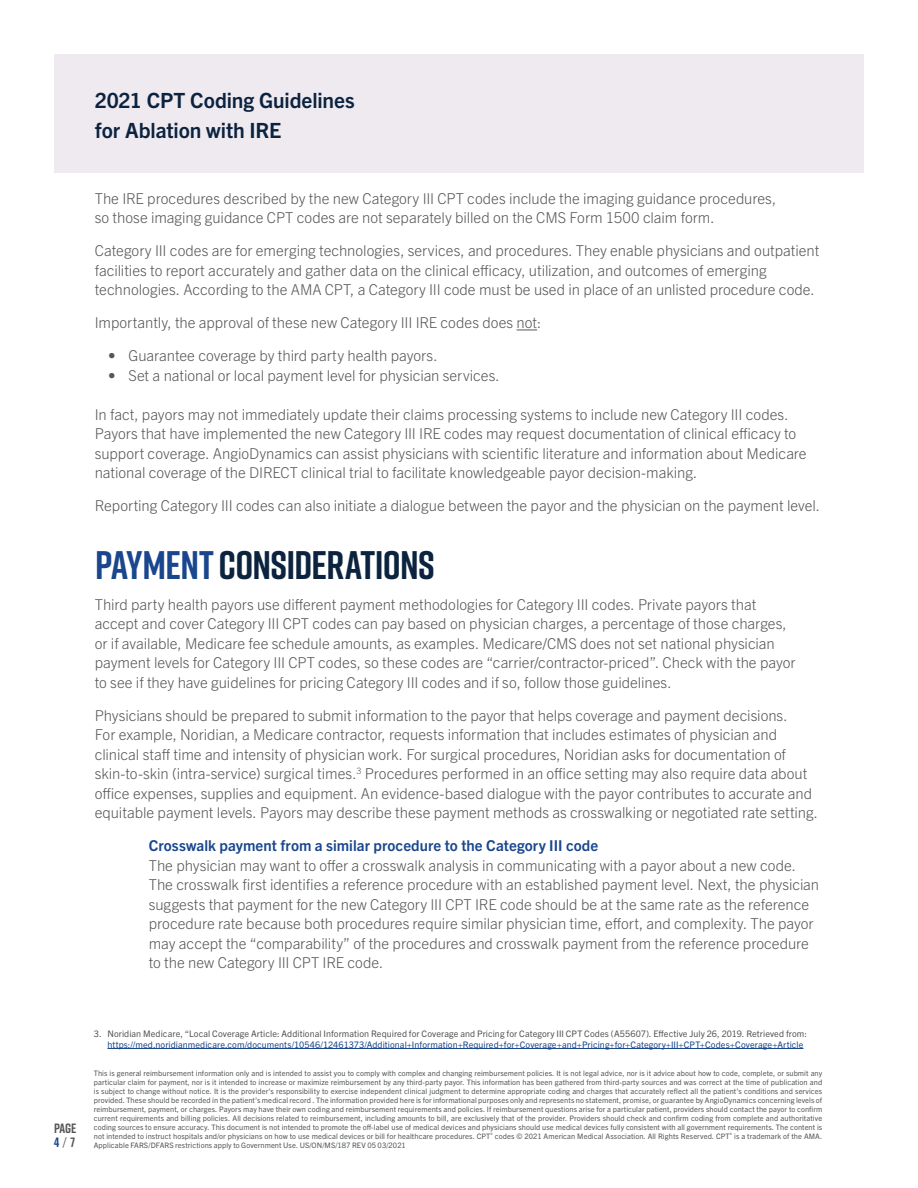
<style>
.page{position:relative;width:918px;height:1188px;background:#fff}
.page>*{position:absolute;margin:0;border:0;box-sizing:border-box;transform-origin:0 0}
.t1{font:700 39.75px "Rift";letter-spacing:-.02em;color:#0c233f}
.t2{font:700 21px/30px "Trade Gothic Next LT Pro";letter-spacing:-.005em;color:#0c233f}
.t3{font:300 15px/19.5px "Trade Gothic Next LT Pro";letter-spacing:-.005em;color:#545756}
.t4{font:700 13.5px "Rift";color:#545756}
.t5{font:700 13.5px "Rift";color:#19468d}
.t6{font:9px/10.5px "Trade Gothic Next LT Pro";letter-spacing:.01em;color:#19468d}
.t7{font:7.5px/9px "Trade Gothic Next LT Pro";letter-spacing:.01em;color:#545756;text-align:justify}
.s1{color:#19468d}
.s2{font-weight:700;color:#19468d}
.s3{font-family:"Trade Gothic Next LT Pro";font-weight:300;color:#545756}
.s4{color:#545756}
</style>
<div class="page">
<div style="left:54px;top:54px;width:810px;height:119px;background:#eeeaf0"></div>
<hr style="left:107px;top:1048px;width:696px;height:1px;background:#19468d">
<svg style="left:517px;top:330px;width:20px;height:1px"></svg>
<p class="t2" style="left:95px;top:84px;width:261px">2021 CPT Coding Guidelines for Ablation with IRE</p>
<p class="t3" style="left:95px;top:188px;width:683px">The IRE procedures described by the new Category III CPT codes include the imaging guidance procedures, so those imaging guidance CPT codes are not separately billed on the CMS Form 1500 claim form.</p>
<p class="t3" style="left:95px;top:240px;width:726px">Category III codes are for emerging technologies, services, and procedures. They enable physicians and outpatient facilities to report accurately and gather data on the clinical efficacy, utilization, and outcomes of emerging technologies. According to the AMA CPT, a Category III code must be used in place of an unlisted procedure code.</p>
<p class="t3" style="left:95px;top:312px;width:448px">Importantly, the approval of these new Category III IRE codes does not:</p>
<p class="t3" style="left:108px;top:345px;width:331px">• Guarantee coverage by third party health payors.</p>
<p class="t3" style="left:108px;top:365px;width:393px">• Set a national or local payment level for physician services.</p>
<p class="t3" style="left:95px;top:404px;width:713px">In fact, payors may not immediately update their claims processing systems to include new Category III codes.<br>Payors that have implemented the new Category III IRE codes may request documentation of clinical efficacy to support coverage. AngioDynamics can assist physicians with scientific literature and information about Medicare national coverage of the DIRECT clinical trial to facilitate knowledgeable payor decision-making.</p>
<p class="t3" style="left:95px;top:495px;width:727px">Reporting Category III codes can also initiate a dialogue between the payor and the physician on the payment level.</p>
<p class="t1" style="left:95px;top:537px;width:341px"><span class="s1">PAYMENT</span> CONSIDERATIONS</p>
<p class="t3" style="left:95px;top:593px;width:702px">Third party health payors use different payment methodologies for Category III codes. Private payors that accept and cover Category III CPT codes can pay based on physician charges, a percentage of those charges, or if available, Medicare fee schedule amounts, as examples. Medicare/CMS does not set national physician payment levels for Category III CPT codes, so these codes are “carrier/contractor-priced”. Check with the payor to see if they have guidelines for pricing Category III codes and if so, follow those guidelines.</p>
<p class="t3" style="left:95px;top:704px;width:725px">Physicians should be prepared to submit information to the payor that helps coverage and payment decisions.<br>For example, Noridian, a Medicare contractor, requests information that includes estimates of physician and clinical staff time and intensity of physician work. For surgical procedures, Noridian asks for documentation of skin-to-skin (intra-service) surgical times.<sup>3</sup> Procedures performed in an office setting may also require data about office expenses, supplies and equipment. An evidence-based dialogue with the payor contributes to accurate and equitable payment levels. Payors may describe these payment methods as crosswalking or negotiated rate setting.</p>
<p class="t3" style="left:149px;top:835px;width:672px"><span class="s2">Crosswalk payment from a similar procedure to the Category III code<br></span>The physician may want to offer a crosswalk analysis in communicating with a payor about a new code.<br>The crosswalk first identifies a reference procedure with an established payment level. Next, the physician suggests that payment for the new Category III CPT IRE code should be at the same rate as the reference procedure rate because both procedures require similar physician time, effort, and complexity. The payor may accept the “comparability” of the procedures and crosswalk payment from the reference procedure to the new Category III CPT IRE code.</p>
<p class="t4" style="left:54px;top:1118px;width:24px">Page</p>
<p class="t5" style="left:54px;top:1132px;width:23px">4<span class="s3">/</span><span class="s4">7</span></p>
<p class="t6" style="left:107px;top:1028px;width:701px;text-indent:-14px"><span class="s4">3. Noridian Medicare, “Local Coverage Article: Additional Information Required for Coverage and Pricing for Category III CPT Codes (A55607). Effective July 26, 2019. Retrieved from: </span>https://med.noridianmedicare.com/documents/10546/12461373/Additional+Information+Required+for+Coverage+and+Pricing+for+Category+III+CPT+Codes+Coverage+Article</p>
<p class="t7" style="left:94px;top:1068px;width:730px">This is general reimbursement information only and is intended to assist you to comply with complex and changing reimbursement policies. It is not legal advice, nor is it advice about how to code, complete, or submit any particular claim for payment, nor is it intended to increase or maximize reimbursement by any third-party payor. This information has been gathered from third-party sources and was correct at the time of publication and is subject to change without notice. It is the provider’s responsibility to exercise independent clinical judgment to determine appropriate coding and charges that accurately reflect all the patient’s conditions and services provided. These should be recorded in the patient’s medical record . The information provided here is for informational purposes only and represents no statement, promise, or guarantee by AngioDynamics concerning levels of reimbursement, payment, or charges. Payors may have their own coding and reimbursement requirements and policies. If reimbursement questions arise for a particular patient, providers should contact the payor to confirm current requirements and billing policies. All decisions related to reimbursement, including amounts to bill, are exclusively that of the provider. Providers should check and confirm coding from complete and authoritative coding sources to ensure accuracy. This document is not intended to promote the off-label use of medical devices and physicians should use medical devices fully consistent with all government requirements. The content is not intended to instruct hospitals and/or physicians on how to use medical devices or bill for healthcare procedures. CPT<sup>®</sup> codes © 2021 American Medical Association. All Rights Reserved. CPT<sup>®</sup> is a trademark of the AMA.<br>Applicable FARS/DFARS restrictions apply to Government Use. US/ON/MS/187 REV 05 03/2021</p>
</div>
